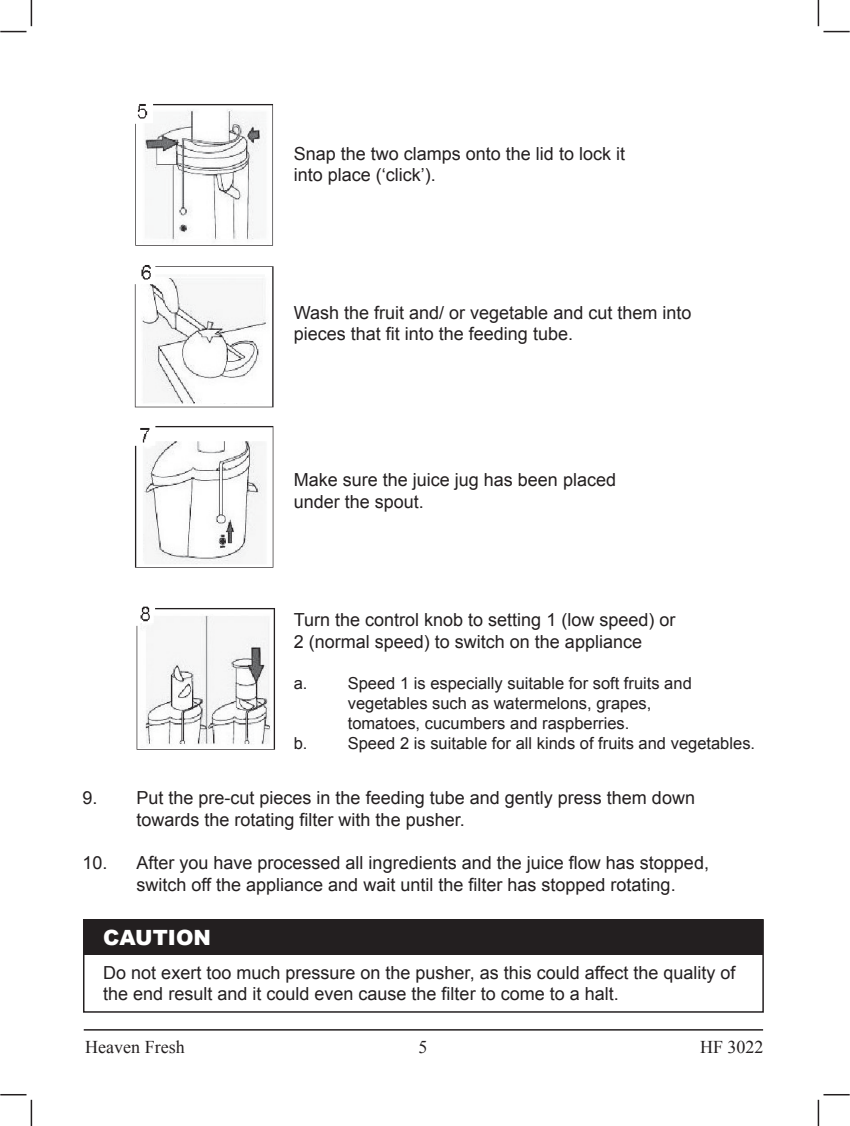
<style>
.page{position:relative;width:850px;height:1126px;background:#fff}
.page>*{position:absolute;margin:0;border:0;box-sizing:border-box;transform-origin:0 0}
.t1{font:900 21px "Arial";color:#fff}
.t2{font:18px/21.6px "Arial";color:#231f20}
.t3{font:18px "Times New Roman";color:#231f20}
.t4{font:16.5px/19.8px "Arial";color:#231f20}
</style>
<div class="page">
<hr style="left:817px;top:1100px;width:2px;height:26px;background:#231f20">
<hr style="left:817px;top:0;width:2px;height:26px;background:#231f20">
<svg style="left:0;top:0;width:32px;height:32px"></svg>
<svg style="left:823px;top:31px;width:26px;height:1px"></svg>
<svg style="left:823px;top:1094px;width:26px;height:1px"></svg>
<svg style="left:0;top:1094px;width:32px;height:32px"></svg>
<hr style="left:84px;top:1029px;width:679px;height:2px;background:#231f20">
<div style="left:83px;top:919px;width:680px;height:94px;border:2px solid #231f20"></div>
<div style="left:84px;top:920px;width:679px;height:35px;background:#231f20"></div>
<img style="left:135px;top:104px;width:139px;height:142px">
<img style="left:134px;top:265px;width:140px;height:143px">
<img style="left:134px;top:426px;width:140px;height:142px">
<img style="left:136px;top:606px;width:140px;height:144px">
<p class="t2" style="left:294px;top:143px;width:333px">Snap the two clamps onto the lid to lock it into place (‘click’).</p>
<p class="t2" style="left:294px;top:302px;width:399px">Wash the fruit and/ or vegetable and cut them into pieces that fit into the feeding tube.</p>
<p class="t2" style="left:294px;top:469px;width:324px">Make sure the juice jug has been placed under the spout.</p>
<p class="t2" style="left:294px;top:609px;width:383px">Turn the control knob to setting 1 (low speed) or<br>2 (normal speed) to switch on the appliance</p>
<p class="t4" style="left:294px;top:674px;width:15px">a.</p>
<p class="t4" style="left:348px;top:674px;width:345px">Speed 1 is especially suitable for soft fruits and vegetables such as watermelons, grapes, tomatoes, cucumbers and raspberries.</p>
<p class="t4" style="left:294px;top:733px;width:15px">b.</p>
<p class="t4" style="left:348px;top:733px;width:409px">Speed 2 is suitable for all kinds of fruits and vegetables.</p>
<p class="t2" style="left:136px;top:787px;width:560px;text-indent:-54px">9. Put the pre-cut pieces in the feeding tube and gently press them down towards the rotating filter with the pusher.</p>
<p class="t2" style="left:136px;top:852px;width:574px;text-indent:-54px">10. After you have processed all ingredients and the juice flow has stopped, switch off the appliance and wait until the filter has stopped rotating.</p>
<p class="t1" style="left:103px;top:922px;width:109px">CAUTION</p>
<p class="t2" style="left:103px;top:962px;width:634px">Do not exert too much pressure on the pusher, as this could affect the quality of the end result and it could even cause the filter to come to a halt.</p>
<p class="t3" style="left:85px;top:1035px;width:101px">Heaven Fresh</p>
<p class="t3" style="left:418px;top:1035px;width:10px">5</p>
<p class="t3" style="left:700px;top:1035px;width:65px">HF 3022</p>
</div>
